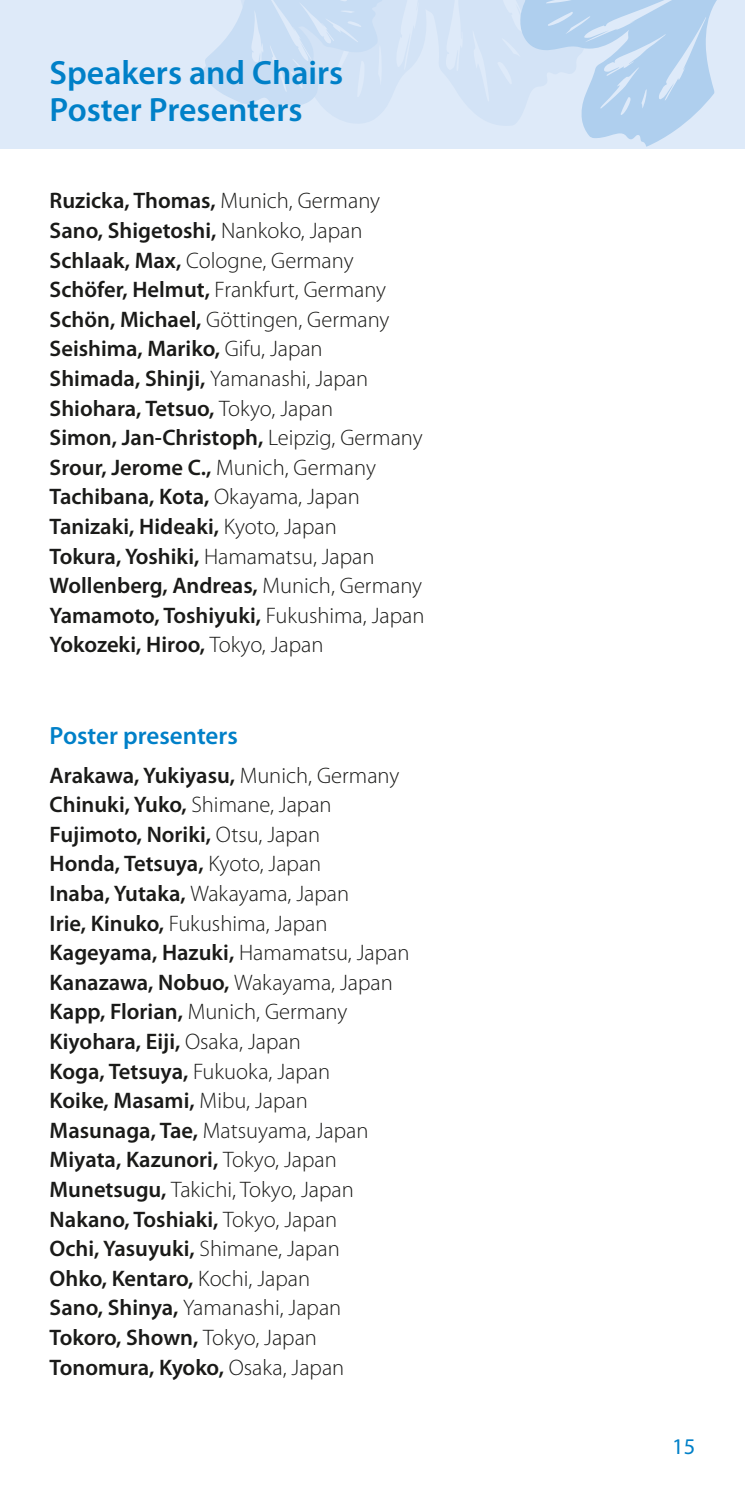
<style>
.page{position:relative;width:745px;height:1489px;background:#fff}
.page>*{position:absolute;margin:0;border:0;box-sizing:border-box;transform-origin:0 0}
.t1{font:600 33.75px/36.5px "Myriad Pro";color:#0080c8}
.t2{font:600 25px "Myriad Pro";color:#0080c8}
.t3{font:600 22.5px/29.5px "Myriad Pro";color:#1a1a18}
.t4{font:22.5px "Myriad Pro";color:#0080c8}
.s1{font-weight:300}
</style>
<div class="page">
<div style="left:0;top:0;width:744px;height:149px;background:#deeaf9"></div>
<svg style="left:325px;top:0;width:120px;height:123px"></svg>
<svg style="left:395px;top:0;width:33px;height:70px"></svg>
<svg style="left:445px;top:0;width:272px;height:147px"></svg>
<svg style="left:202px;top:0;width:185px;height:109px"></svg>
<h1 class="t1" style="left:50px;top:55px;width:295px">Speakers and Chairs<br>Poster Presenters</h1>
<p class="t3" style="left:50px;top:186px;width:376px">Ruzicka, Thomas, <span class="s1">Munich, Germany </span>Sano, Shigetoshi, <span class="s1">Nankoko, Japan </span>Schlaak, Max, <span class="s1">Cologne, Germany </span>Schöfer, Helmut, <span class="s1">Frankfurt, Germany </span>Schön, Michael, <span class="s1">Göttingen, Germany </span>Seishima, Mariko, <span class="s1">Gifu, Japan<br></span>Shimada, Shinji, <span class="s1">Yamanashi, Japan </span>Shiohara, Tetsuo, <span class="s1">Tokyo, Japan<br></span>Simon, Jan-Christoph, <span class="s1">Leipzig, Germany </span>Srour, Jerome C., <span class="s1">Munich, Germany </span>Tachibana, Kota, <span class="s1">Okayama, Japan </span>Tanizaki, Hideaki, <span class="s1">Kyoto, Japan<br></span>Tokura, Yoshiki, <span class="s1">Hamamatsu, Japan </span>Wollenberg, Andreas, <span class="s1">Munich, Germany </span>Yamamoto, Toshiyuki, <span class="s1">Fukushima, Japan </span>Yokozeki, Hiroo, <span class="s1">Tokyo, Japan</span></p>
<p class="t2" style="left:50px;top:721px;width:190px">Poster presenters</p>
<p class="t3" style="left:50px;top:760px;width:361px">Arakawa, Yukiyasu, <span class="s1">Munich, Germany<br></span>Chinuki, Yuko, <span class="s1">Shimane, Japan<br></span>Fujimoto, Noriki, <span class="s1">Otsu, Japan<br></span>Honda, Tetsuya, <span class="s1">Kyoto, Japan<br></span>Inaba, Yutaka, <span class="s1">Wakayama, Japan<br></span>Irie, Kinuko, <span class="s1">Fukushima, Japan<br></span>Kageyama, Hazuki, <span class="s1">Hamamatsu, Japan<br></span>Kanazawa, Nobuo, <span class="s1">Wakayama, Japan<br></span>Kapp, Florian, <span class="s1">Munich, Germany<br></span>Kiyohara, Eiji, <span class="s1">Osaka, Japan<br></span>Koga, Tetsuya, <span class="s1">Fukuoka, Japan<br></span>Koike, Masami, <span class="s1">Mibu, Japan<br></span>Masunaga, Tae, <span class="s1">Matsuyama, Japan<br></span>Miyata, Kazunori, <span class="s1">Tokyo, Japan<br></span>Munetsugu, <span class="s1">Takichi, Tokyo, Japan<br></span>Nakano, Toshiaki, <span class="s1">Tokyo, Japan<br></span>Ochi, Yasuyuki, <span class="s1">Shimane, Japan<br></span>Ohko, Kentaro, <span class="s1">Kochi, Japan<br></span>Sano, Shinya, <span class="s1">Yamanashi, Japan<br></span>Tokoro, Shown, <span class="s1">Tokyo, Japan<br></span>Tonomura, Kyoko, <span class="s1">Osaka, Japan</span></p>
<p class="t4" style="left:671px;top:1433px;width:25px">15</p>
</div>
